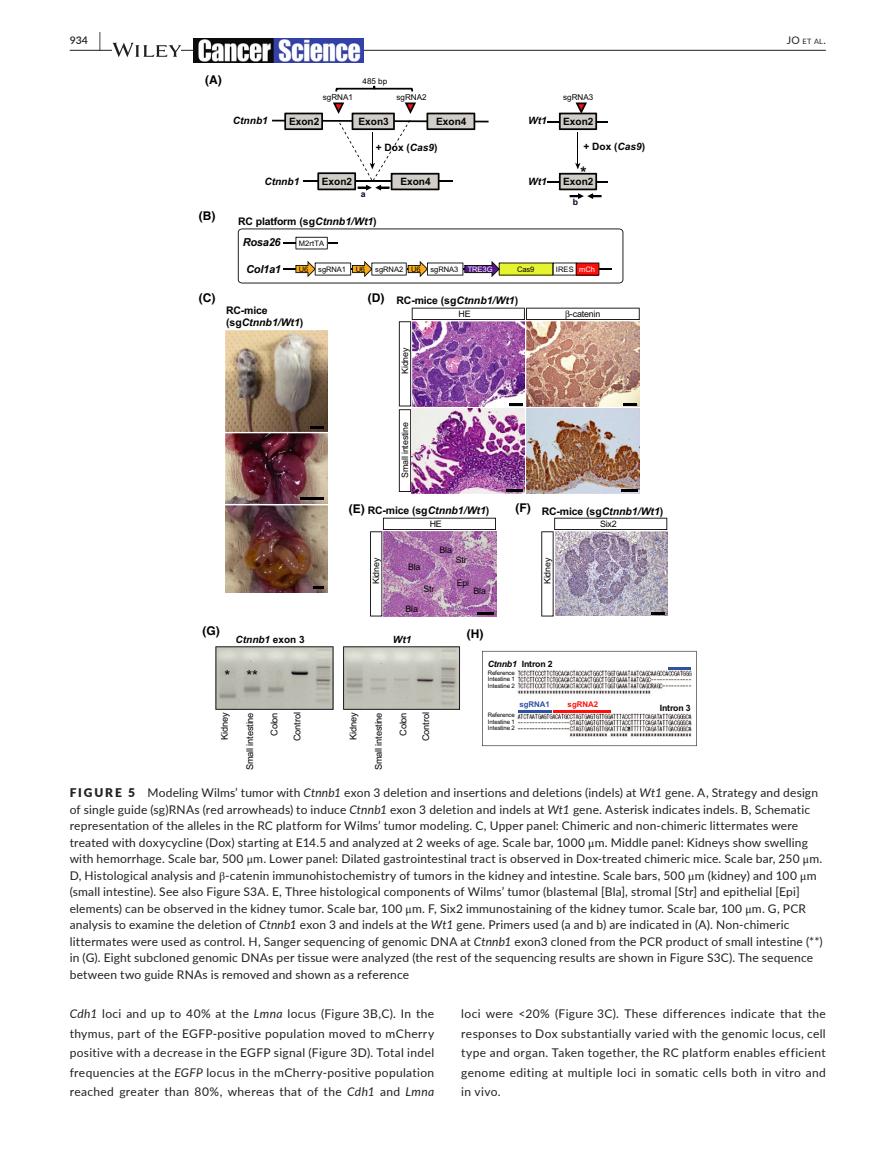
<style>
.page{position:relative;width:893px;height:1174px;background:#fff}
.page>*{position:absolute;margin:0;border:0;box-sizing:border-box;transform-origin:0 0}
.t1{font:700 15.75px "Arial";color:#050404}
.t2{font:15px "Arial";color:#050404}
.t3{font:12px/16.5px "Lato";letter-spacing:.015em;color:#231f20;text-align:justify}
.t4{font:700 12px "Helvetica";color:#000}
.t5{font:italic 700 11.1px "Arial";letter-spacing:-.02em;color:#050404}
.t6{font:700 10.5px/12.6px "Arial";letter-spacing:-.015em;color:#050404}
.t7{font:600 10.5px "Lato";color:#231f20}
.t8{font:700 10.05px "Arial";color:#050404}
.t9{font:italic 700 10.05px "Arial";color:#050404}
.t10{font:9.3px "Arial";letter-spacing:-.02em;color:#050404}
.t11{font:8.85px "Arial";letter-spacing:-.02em;color:#050404}
.t12{font:700 8.7px "Arial";letter-spacing:-.02em;color:#050404}
.t13{font:italic 700 8.7px "Arial";letter-spacing:-.02em;color:#050404}
.t14{font:700 8.7px "Arial";color:#070631}
.t15{font:8.1px "Arial";color:#050404}
.t16{font:700 7.8px "Arial";color:#2e52a0}
.t17{font:700 7.8px "Arial";color:#fe100a}
.t18{font:7.5px "Arial";letter-spacing:-.005em;color:#050404}
.t19{font:7.35px "Lato";color:#231f20}
.t20{font:6.15px/12.9px "Arial";letter-spacing:-.02em;color:#050404}
.s1{font-size:19.5px}
.s2{font-size:10.5px}
.s3{font-style:italic}
.s4{color:#fff}
.s5{font-style:normal}
.s6{font-weight:900}
.s7{font-family:"STIX"}
</style>
<div class="page">
<hr style="left:70px;top:50px;width:756px;height:1px;background:#231f20">
<svg style="left:112px;top:43px;width:69px;height:14px"></svg>
<img style="left:193px;top:38px;width:170px;height:24px">
<hr style="left:548px;top:121px;width:60px;height:1px;background:#050404">
<svg style="left:559px;top:102px;width:38px;height:28px"></svg>
<svg style="left:335px;top:86px;width:78px;height:5px"></svg>
<hr style="left:548px;top:181px;width:60px;height:2px;background:#050404">
<svg style="left:272px;top:102px;width:217px;height:89px"></svg>
<hr style="left:577px;top:132px;width:1px;height:33px;background:#000">
<svg style="left:559px;top:163px;width:43px;height:36px"></svg>
<svg style="left:238px;top:228px;width:385px;height:55px"></svg>
<img style="left:226px;top:330px;width:102px;height:101px">
<img style="left:226px;top:505px;width:102px;height:87px">
<svg style="left:215px;top:646px;width:118px;height:63px;background:#b7b7ae"></svg>
<svg style="left:343px;top:646px;width:117px;height:63px;background:#bcbcb2"></svg>
<svg style="left:482px;top:651px;width:215px;height:95px"></svg>
<hr style="left:310px;top:426px;width:14px;height:3px;background:#000">
<svg style="left:313px;top:586px;width:11px;height:2px"></svg>
<svg style="left:541px;top:518px;width:126px;height:98px"></svg>
<svg style="left:370px;top:518px;width:126px;height:98px"></svg>
<img style="left:226px;top:433px;width:102px;height:70px">
<hr style="left:300px;top:497px;width:23px;height:3px;background:#000">
<img style="left:399px;top:308px;width:241px;height:184px">
<p class="t7" style="left:70px;top:33px;width:33px">934 <span class="s1">|</span></p>
<p class="t19" style="left:787px;top:36px;width:41px"><span class="s2">JO</span> et al<span class="s2">.</span></p>
<p class="t4" style="left:205px;top:72px;width:18px">(A)</p>
<p class="t4" style="left:199px;top:208px;width:18px">(B)</p>
<p class="t15" style="left:362px;top:76px;width:26px">485 bp</p>
<p class="t15" style="left:323px;top:92px;width:32px">sgRNA1</p>
<p class="t15" style="left:397px;top:92px;width:32px">sgRNA2</p>
<p class="t15" style="left:563px;top:92px;width:32px">sgRNA3</p>
<p class="t9" style="left:233px;top:114px;width:36px">Ctnnb1</p>
<p class="t9" style="left:528px;top:114px;width:20px">Wt1</p>
<p class="t8" style="left:289px;top:114px;width:32px">Exon2</p>
<p class="t8" style="left:359px;top:114px;width:32px">Exon3</p>
<p class="t8" style="left:436px;top:114px;width:32px">Exon4</p>
<p class="t8" style="left:563px;top:114px;width:32px">Exon2</p>
<p class="t8" style="left:376px;top:141px;width:63px">+ Dox (<span class="s3">Cas9</span>)</p>
<p class="t8" style="left:584px;top:140px;width:63px">+ Dox (<span class="s3">Cas9</span>)</p>
<p class="t9" style="left:264px;top:174px;width:36px">Ctnnb1</p>
<p class="t8" style="left:322px;top:175px;width:32px">Exon2</p>
<p class="t8" style="left:400px;top:175px;width:32px">Exon4</p>
<p class="t14" style="left:361px;top:188px;width:6px">a</p>
<p class="t6" style="left:238px;top:215px;width:140px">RC platform (sg<span class="s3">Ctnnb1/Wt1</span>)</p>
<p class="t5" style="left:243px;top:234px;width:40px">Rosa26</p>
<p class="t18" style="left:299px;top:238px;width:27px">M2rtTA</p>
<h1 class="t1" style="left:580px;top:162px;width:8px">*</h1>
<p class="t9" style="left:528px;top:174px;width:20px">Wt1</p>
<p class="t8" style="left:563px;top:175px;width:32px">Exon2</p>
<p class="t14" style="left:573px;top:196px;width:7px">b</p>
<p class="t5" style="left:246px;top:261px;width:36px">Col1a1</p>
<p class="t18" style="left:299px;top:264px;width:11px">U6</p>
<p class="t18" style="left:318px;top:264px;width:29px">sgRNA1</p>
<p class="t18" style="left:356px;top:264px;width:11px">U6</p>
<p class="t18" style="left:375px;top:264px;width:47px">sgRNA2 U6</p>
<p class="t18" style="left:431px;top:264px;width:64px">sgRNA3 <span class="s4">TRE3G</span></p>
<p class="t18" style="left:517px;top:264px;width:19px">Cas9</p>
<p class="t18" style="left:556px;top:264px;width:41px">IRES <span class="s4">mCh</span></p>
<p class="t4" style="left:199px;top:290px;width:18px">(C)</p>
<p class="t4" style="left:368px;top:290px;width:18px">(D)</p>
<p class="t6" style="left:226px;top:304px;width:79px">RC-mice (sg<span class="s3">Ctnnb1/Wt1</span>)</p>
<p class="t6" style="left:397px;top:294px;width:123px">RC-mice (sg<span class="s3">Ctnnb1/Wt1</span>)</p>
<p class="t11" style="left:399px;top:374px;width:28px;rotate:-90deg">Kidney</p>
<p class="t11" style="left:458px;top:308px;width:14px">HE</p>
<p class="t11" style="left:570px;top:308px;width:32px">-catenin</p>
<p class="t11" style="left:399px;top:478px;width:57px;rotate:-90deg">Small intestine</p>
<p class="t4" style="left:349px;top:501px;width:17px">(E)</p>
<p class="t4" style="left:515px;top:501px;width:17px">(F)</p>
<p class="t6" style="left:368px;top:504px;width:123px">RC-mice (sg<span class="s3">Ctnnb1/Wt1</span>)</p>
<p class="t11" style="left:430px;top:518px;width:14px">HE</p>
<p class="t11" style="left:370px;top:584px;width:28px;rotate:-90deg">Kidney</p>
<p class="t11" style="left:439px;top:544px;width:14px">Bla</p>
<p class="t11" style="left:456px;top:554px;width:13px">Str</p>
<p class="t11" style="left:457px;top:577px;width:14px">Epi</p>
<p class="t11" style="left:408px;top:561px;width:14px">Bla</p>
<p class="t11" style="left:405px;top:602px;width:14px">Bla</p>
<p class="t11" style="left:423px;top:583px;width:13px">Str</p>
<p class="t11" style="left:473px;top:584px;width:14px">Bla</p>
<p class="t4" style="left:202px;top:623px;width:19px">(G)</p>
<p class="t4" style="left:467px;top:626px;width:18px">(H)</p>
<p class="t9" style="left:236px;top:633px;width:71px">Ctnnb1 <span class="s5">exon 3</span></p>
<p class="t9" style="left:393px;top:633px;width:20px">Wt1</p>
<p class="t6" style="left:542px;top:505px;width:123px">RC-mice (sg<span class="s3">Ctnnb1/Wt1</span>)</p>
<p class="t11" style="left:542px;top:584px;width:28px;rotate:-90deg">Kidney</p>
<p class="t11" style="left:600px;top:518px;width:18px">Six2</p>
<p class="t2" style="left:224px;top:666px;width:35px">* **</p>
<p class="t10" style="left:218px;top:740px;width:29px;rotate:-90deg">Kidney</p>
<p class="t10" style="left:244px;top:770px;width:59px;rotate:-90deg">Small intestine</p>
<p class="t10" style="left:268px;top:736px;width:25px;rotate:-90deg">Colon</p>
<p class="t10" style="left:291px;top:741px;width:30px;rotate:-90deg">Control</p>
<p class="t10" style="left:347px;top:740px;width:29px;rotate:-90deg">Kidney</p>
<p class="t10" style="left:373px;top:770px;width:59px;rotate:-90deg">Small intestine</p>
<p class="t10" style="left:397px;top:736px;width:25px;rotate:-90deg">Colon</p>
<p class="t10" style="left:420px;top:741px;width:30px;rotate:-90deg">Control</p>
<p class="t13" style="left:488px;top:658px;width:31px">Ctnnb1</p>
<p class="t12" style="left:522px;top:658px;width:32px">Intron 2</p>
<p class="t20" style="left:488px;top:666px;width:29px">Reference<br>Intestine 2</p>
<p class="t20" style="left:488px;top:715px;width:29px">Intestine 1</p>
<p class="t20" style="left:488px;top:673px;width:29px">Intestine 1</p>
<p class="t16" style="left:519px;top:699px;width:32px">sgRNA1</p>
<p class="t17" style="left:568px;top:699px;width:32px">sgRNA2</p>
<p class="t20" style="left:488px;top:708px;width:29px">Reference<br>Intestine 2</p>
<p class="t12" style="left:660px;top:702px;width:32px">Intron 3</p>
<p class="t3" style="left:70px;top:784px;width:755px;text-align:left"><span class="s6">FIGURE 5</span> Modeling Wilms’ tumor with <span class="s3">Ctnnb1</span> exon 3 deletion and insertions and deletions (indels) at <span class="s3">Wt1</span> gene. A, Strategy and design of single guide (sg)RNAs (red arrowheads) to induce <span class="s3">Ctnnb1</span> exon 3 deletion and indels at <span class="s3">Wt1</span> gene. Asterisk indicates indels. B, Schematic representation of the alleles in the RC platform for Wilms’ tumor modeling. C, Upper panel: Chimeric and non-chimeric littermates were treated with doxycycline (Dox) starting at E14.5 and analyzed at 2 weeks of age. Scale bar, 1000 <span class="s7">μ</span>m. Middle panel: Kidneys show swelling with hemorrhage. Scale bar, 500 <span class="s7">μ</span>m. Lower panel: Dilated gastrointestinal tract is observed in Dox-treated chimeric mice. Scale bar, 250 <span class="s7">μ</span>m.<br>D, Histological analysis and <span class="s7">β</span>-catenin immunohistochemistry of tumors in the kidney and intestine. Scale bars, 500 <span class="s7">μ</span>m (kidney) and 100 <span class="s7">μ</span>m (small intestine). See also Figure S3A. E, Three histological components of Wilms’ tumor (blastemal [Bla], stromal [Str] and epithelial [Epi] elements) can be observed in the kidney tumor. Scale bar, 100 <span class="s7">μ</span>m. F, Six2 immunostaining of the kidney tumor. Scale bar, 100 <span class="s7">μ</span>m. G, PCR analysis to examine the deletion of <span class="s3">Ctnnb1</span> exon 3 and indels at the <span class="s3">Wt1</span> gene. Primers used (a and b) are indicated in (A). Non-chimeric littermates were used as control. H, Sanger sequencing of genomic DNA at <span class="s3">Ctnnb1</span> exon3 cloned from the PCR product of small intestine (**) in (G). Eight subcloned genomic DNAs per tissue were analyzed (the rest of the sequencing results are shown in Figure S3C). The sequence between two guide RNAs is removed and shown as a reference</p>
<p class="t3" style="left:70px;top:1003px;width:366px;line-height:19.5px"><span class="s3">Cdh1</span> loci and up to 40% at the <span class="s3">Lmna</span> locus (Figure 3B,C). In the thymus, part of the EGFP-positive population moved to mCherry positive with a decrease in the EGFP signal (Figure 3D). Total indel frequencies at the <span class="s3">EGFP</span> locus in the mCherry-positive population reached greater than 80%, whereas that of the <span class="s3">Cdh1</span> and <span class="s3">Lmna</span></p>
<p class="t3" style="left:461px;top:1003px;width:366px;line-height:19.5px">loci were &lt;20% (Figure 3C). These differences indicate that the responses to Dox substantially varied with the genomic locus, cell type and organ. Taken together, the RC platform enables efficient genome editing at multiple loci in somatic cells both in vitro and in vivo.</p>
</div>
